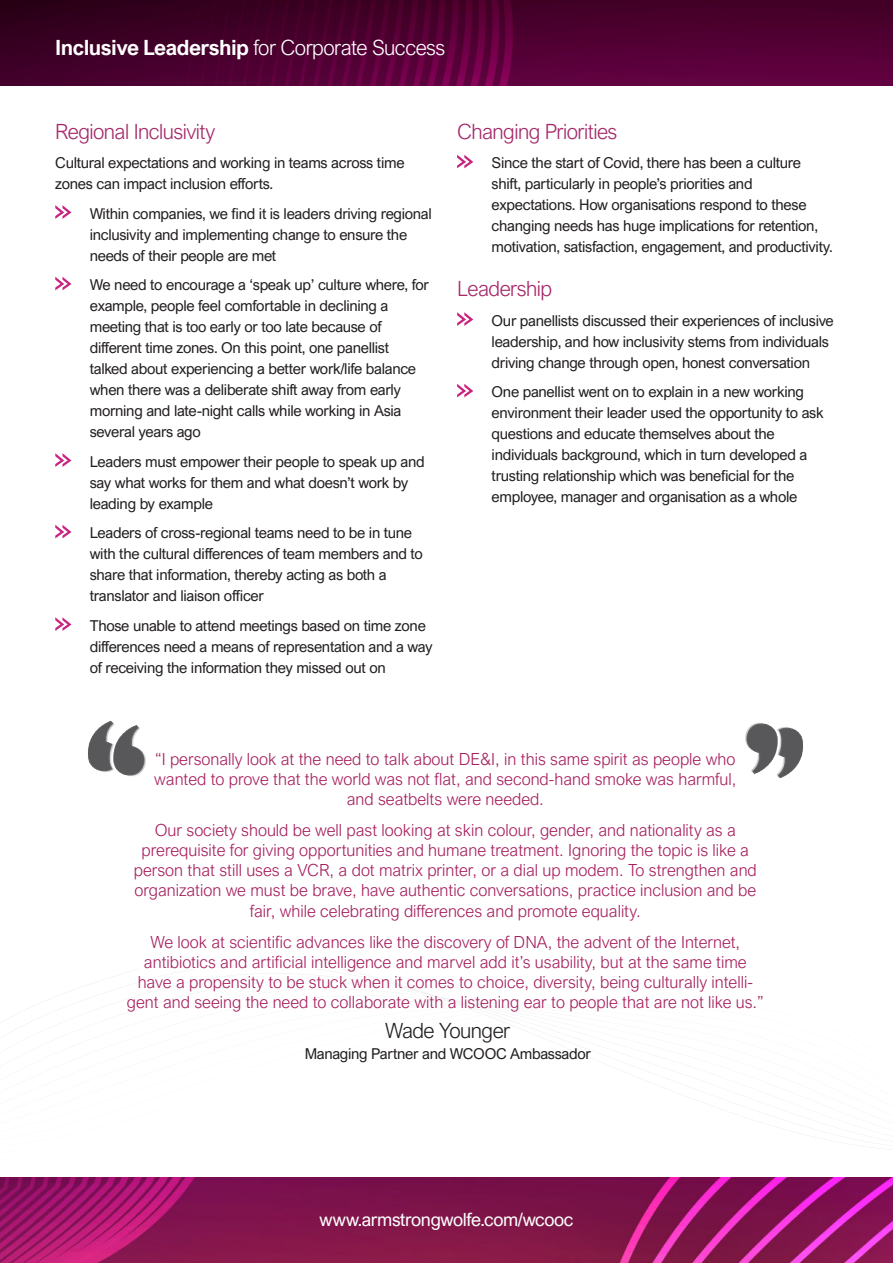
<style>
.page{position:relative;width:893px;height:1263px;background:#fff}
.page>*{position:absolute;margin:0;border:0;box-sizing:border-box;transform-origin:0 0}
.t1{font:300 21px "Arial Nova";letter-spacing:-.025em;color:#a52869}
.t2{font:700 21px "Arial Nova";letter-spacing:-.025em;color:#fff}
.t3{font:300 21px "Arial Nova";letter-spacing:-.025em;color:#231f20}
.t4{font:18.15px "Arial Nova";letter-spacing:-.02em;color:#fff}
.t5{font:300 16.65px/20.1px "Arial Nova";color:#a61f5e;text-align:center}
.t6{font:15px/21px "Arial Nova";letter-spacing:-.02em;color:#231f20}
.s1{font-weight:300}
</style>
<div class="page">
<img style="left:0;top:1178px;width:893px;height:85px">
<svg style="left:55px;top:205px;width:16px;height:14px"></svg>
<svg style="left:55px;top:277px;width:16px;height:13px"></svg>
<svg style="left:55px;top:453px;width:16px;height:14px"></svg>
<svg style="left:55px;top:525px;width:16px;height:13px"></svg>
<svg style="left:55px;top:617px;width:16px;height:14px"></svg>
<svg style="left:457px;top:155px;width:16px;height:13px"></svg>
<svg style="left:457px;top:312px;width:16px;height:14px"></svg>
<svg style="left:457px;top:384px;width:16px;height:13px"></svg>
<img style="left:0;top:0;width:893px;height:85px">
<img style="left:88px;top:720px;width:57px;height:56px">
<img style="left:746px;top:723px;width:57px;height:56px">
<h1 class="t2" style="left:55px;top:39px;width:392px">Inclusive Leadership <span class="s1">for Corporate Success</span></h1>
<h1 class="t1" style="left:55px;top:123px;width:162px">Regional Inclusivity</h1>
<p class="t6" style="left:55px;top:153px;width:351px">Cultural expectations and working in teams across time zones can impact inclusion efforts.</p>
<p class="t6" style="left:90px;top:203px;width:344px">Within companies, we find it is leaders driving regional inclusivity and implementing change to ensure the needs of their people are met</p>
<p class="t6" style="left:90px;top:275px;width:341px">We need to encourage a ‘speak up’ culture where, for example, people feel comfortable in declining a meeting that is too early or too late because of different time zones. On this point, one panellist talked about experiencing a better work/life balance when there was a deliberate shift away from early morning and late-night calls while working in Asia several years ago</p>
<p class="t6" style="left:90px;top:452px;width:336px">Leaders must empower their people to speak up and say what works for them and what doesn’t work by leading by example</p>
<p class="t6" style="left:90px;top:523px;width:335px">Leaders of cross-regional teams need to be in tune with the cultural differences of team members and to share that information, thereby acting as both a translator and liaison officer</p>
<p class="t6" style="left:90px;top:616px;width:344px">Those unable to attend meetings based on time zone differences need a means of representation and a way of receiving the information they missed out on</p>
<h1 class="t1" style="left:457px;top:123px;width:162px">Changing Priorities</h1>
<p class="t6" style="left:492px;top:153px;width:343px">Since the start of Covid, there has been a culture shift, particularly in people’s priorities and expectations. How organisations respond to these changing needs has huge implications for retention, motivation, satisfaction, engagement, and productivity.</p>
<h1 class="t1" style="left:457px;top:280px;width:96px">Leadership</h1>
<p class="t6" style="left:492px;top:311px;width:344px">Our panellists discussed their experiences of inclusive leadership, and how inclusivity stems from individuals driving change through open, honest conversation</p>
<p class="t6" style="left:492px;top:382px;width:333px">One panellist went on to explain in a new working environment their leader used the opportunity to ask questions and educate themselves about the individuals background, which in turn developed a trusting relationship which was beneficial for the employee, manager and organisation as a whole</p>
<p class="t5" style="left:154px;top:750px;width:583px">“I personally look at the need to talk about DE&amp;I, in this same spirit as people who wanted to prove that the world was not flat, and second-hand smoke was harmful, and seatbelts were needed.</p>
<p class="t5" style="left:134px;top:822px;width:624px">Our society should be well past looking at skin colour, gender, and nationality as a prerequisite for giving opportunities and humane treatment. Ignoring the topic is like a person that still uses a VCR, a dot matrix printer, or a dial up modem. To strengthen and organization we must be brave, have authentic conversations, practice inclusion and be fair, while celebrating differences and promote equality.</p>
<p class="t5" style="left:127px;top:932px;width:638px">We look at scientific advances like the discovery of DNA, the advent of the Internet, antibiotics and artificial intelligence and marvel add it’s usability, but at the same time have a propensity to be stuck when it comes to choice, diversity, being culturally intelli&shy;gent and seeing the need to collaborate with a listening ear to people that are not like us.”</p>
<h1 class="t3" style="left:385px;top:1022px;width:126px">Wade Younger</h1>
<p class="t6" style="left:305px;top:1044px;width:288px">Managing Partner and WCOOC Ambassador</p>
<p class="t4" style="left:320px;top:1211px;width:255px">www.armstrongwolfe.com/wcooc</p>
</div>
